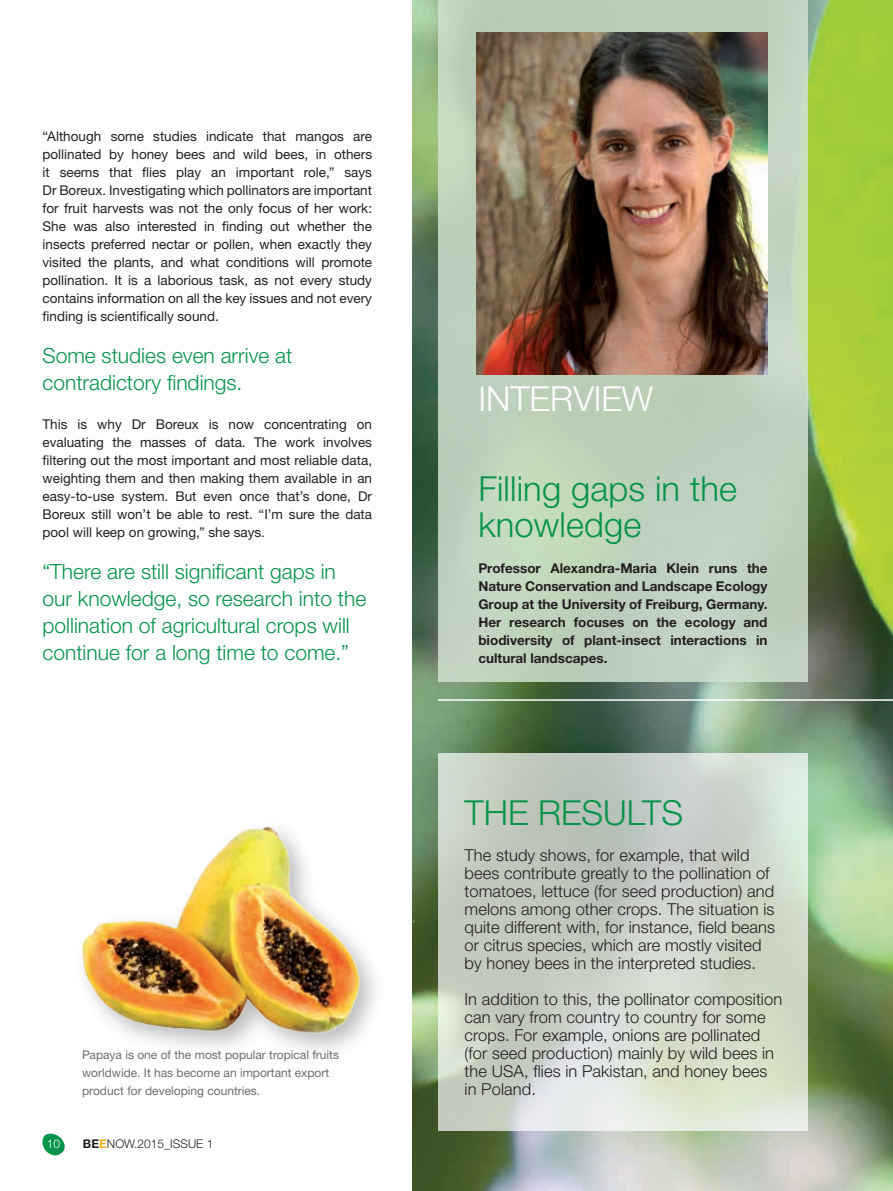
<style>
.page{position:relative;width:893px;height:1191px;background:#fff}
.page>*{position:absolute;margin:0;border:0;box-sizing:border-box;transform-origin:0 0}
.Subhead_light_23pt{font:300 34.5px/36px "Helvetica Neue LT Pro";letter-spacing:.005em;color:#06934a}
.Headline_light_36pt{font:300 34.5px "Helvetica Neue LT Pro";color:#06934a}
.t1{font:300 34.5px "Helvetica Neue LT Pro";color:#fff}
.Copy_Highligt_14pt_Z{font:300 21px/27px "Helvetica Neue LT Pro";color:#06934a}
.Copy_11pt_schwarz__C{font:300 16.5px/18px "Helvetica Neue LT Pro";letter-spacing:.005em;color:#231f20}
.Copy_9pt_schwarz{font:13.5px/18px "Helvetica Neue LTW1 G";color:#231f20;text-align:justify}
.Copy_9pt_schwarz-2{font:700 13.5px/18px "Helvetica Neue LTW1 G";color:#231f20;text-align:justify}
.Bildunterschrift_8pt{font:12px/18px "Helvetica Neue LTW1 G";color:#6c6d70}
.t2{font:300 12px "Helvetica Neue LT Pro";color:#231f20}
.t3{font:300 12px "Helvetica Neue LT Pro";color:#fff}
.s1{font-family:"Helvetica Neue LTW1 G";font-weight:700}
.s2{font-family:"Helvetica Neue LTW1 G";font-weight:700;color:#faaf18}
</style>
<div class="page">
<img style="left:412px;top:0;width:481px;height:1191px">
<svg style="left:438px;top:753px;width:370px;height:377px;background:#ccd4c8"></svg>
<svg style="left:42px;top:1133px;width:23px;height:23px"></svg>
<div style="left:438px;top:0;width:370px;height:681px;background:#bed1bc"></div>
<hr style="left:438px;top:699px;width:455px;height:2px;background:#fff">
<img style="left:477px;top:33px;width:290px;height:341px">
<img style="left:82px;top:789px;width:341px;height:298px">
<p class="Copy_9pt_schwarz" style="left:43px;top:127px;width:331px">“Although some studies indicate that mangos are pollinated by honey bees and wild bees, in others it seems that flies play an important role,” says Dr Boreux. Investigating which pollinators are important for fruit harvests was not the only focus of her work:<br>She was also interested in finding out whether the insects preferred nectar or pollen, when exactly they visited the plants, and what conditions will promote pollination. It is a laborious task, as not every study contains information on all the key issues and not every finding is scientifically sound.</p>
<p class="Copy_Highligt_14pt_Z" style="left:43px;top:341px;width:251px">Some studies even arrive at contradictory findings.</p>
<p class="Copy_9pt_schwarz" style="left:43px;top:415px;width:331px">This is why Dr Boreux is now concentrating on evaluating the masses of data. The work involves filtering out the most important and most reliable data, weighting them and then making them available in an easy-to-use system. But even once that’s done, Dr Boreux still won’t be able to rest. “I’m sure the data pool will keep on growing,” she says.</p>
<p class="Copy_Highligt_14pt_Z" style="left:43px;top:557px;width:325px">“There are still significant gaps in our knowledge, so research into the pollination of agricultural crops will continue for a long time to come.”</p>
<p class="Bildunterschrift_8pt" style="left:82px;top:1046px;width:258px">Papaya is one of the most popular tropical fruits worldwide. It has become an important export product for developing countries.</p>
<p class="t3" style="left:47px;top:1136px;width:15px">10</p>
<p class="t2" style="left:83px;top:1136px;width:132px"><span class="s1">BE</span><span class="s2">E</span>NOW.2015_ISSUE 1</p>
<p class="t1" style="left:478px;top:378px;width:176px">INTERVIEW</p>
<p class="Subhead_light_23pt" style="left:478px;top:470px;width:260px">Filling gaps in the knowledge</p>
<p class="Copy_9pt_schwarz-2" style="left:478px;top:559px;width:291px">Professor Alexandra-Maria Klein runs the Nature Conservation and Landscape Ecology Group at the University of Freiburg, Germany.<br>Her research focuses on the ecology and biodiversity of plant-insect interactions in cultural landscapes.</p>
<p class="Headline_light_36pt" style="left:465px;top:792px;width:220px">THE RESULTS</p>
<p class="Copy_11pt_schwarz__C" style="left:465px;top:846px;width:312px">The study shows, for example, that wild bees contribute greatly to the pollination of tomatoes, lettuce (for seed production) and melons among other crops. The situation is quite different with, for instance, field beans or citrus species, which are mostly visited by honey bees in the interpreted studies.</p>
<p class="Copy_11pt_schwarz__C" style="left:465px;top:990px;width:319px">In addition to this, the pollinator composition can vary from country to country for some crops. For example, onions are pollinated (for seed production) mainly by wild bees in the USA, flies in Pakistan, and honey bees in Poland.</p>
</div>
